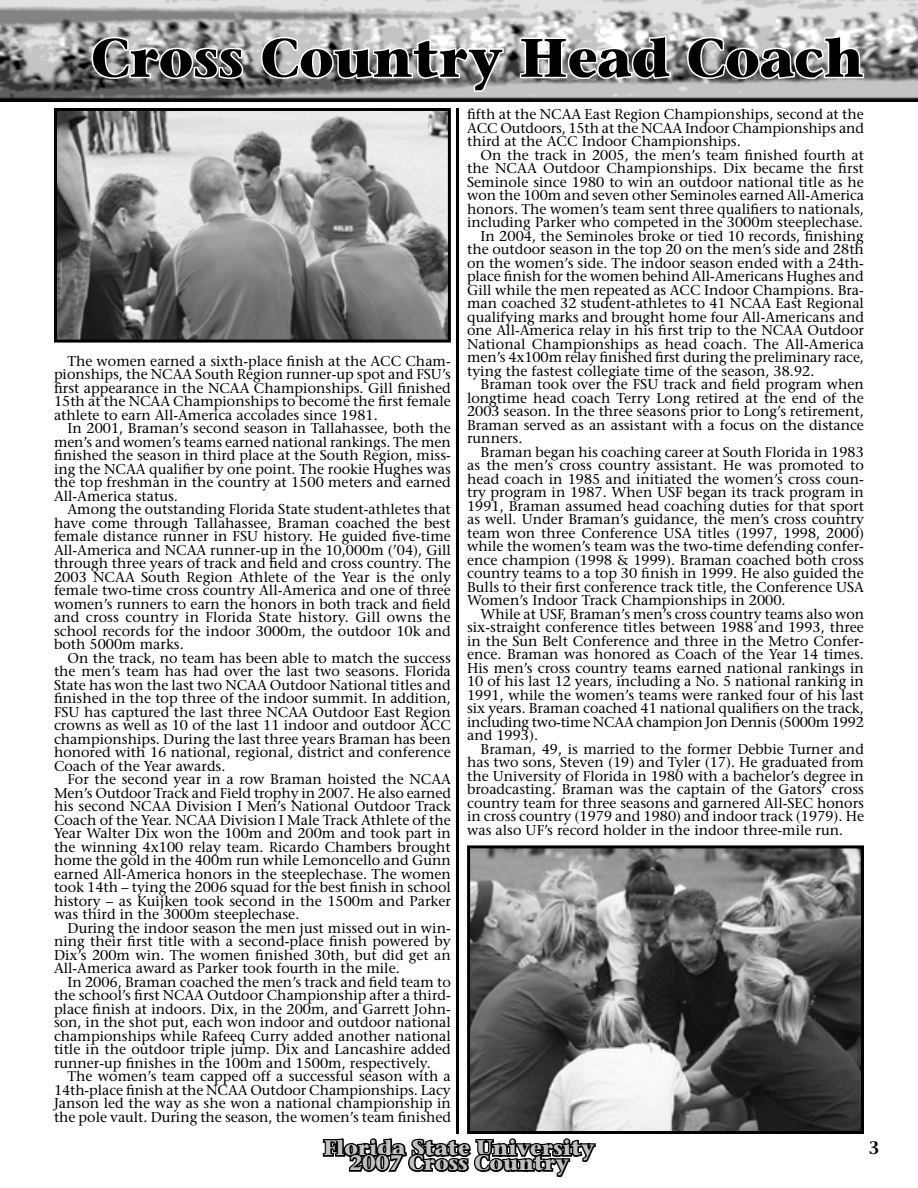
<style>
.page{position:relative;width:918px;height:1188px;background:#fff}
.page>*{position:absolute;margin:0;border:0;box-sizing:border-box;transform-origin:0 0}
.t1{font:700 54px "Stone Serif";color:#000}
.t2{font:700 21px/15px "Stone Serif";color:#c1c1c1;text-align:center}
.t3{font:600 18px "Stone Serif";color:#000}
.t4{font:14.25px/13.5px "Stone Serif";color:#000;text-align:justify}
</style>
<div class="page">
<img style="left:0;top:0;width:918px;height:102px">
<svg style="left:323px;top:1138px;width:273px;height:39px"></svg>
<svg style="left:90px;top:35px;width:155px;height:45px"></svg>
<svg style="left:259px;top:35px;width:246px;height:58px"></svg>
<svg style="left:518px;top:34px;width:155px;height:48px"></svg>
<svg style="left:686px;top:34px;width:180px;height:48px"></svg>
<svg style="left:467px;top:845px;width:397px;height:289px;background:#6b6b6b"></svg>
<svg style="left:54px;top:108px;width:397px;height:235px;background:#8a8a8a"></svg>
<hr style="left:456px;top:108px;width:3px;height:1026px;background:#000">
<h1 class="t1" style="left:91px;top:23px;width:775px">Cross Country Head Coach</h1>
<p class="t4" style="left:54px;top:354px;width:399px;text-indent:13px">The women earned a sixth-place finish at the ACC Cham&shy;pionships, the NCAA South Region runner-up spot and FSU’s first appearance in the NCAA Championships. Gill finished 15th at the NCAA Championships to become the first female athlete to earn All-America accolades since 1981.</p>
<p class="t4" style="left:54px;top:421px;width:398px;text-indent:13px">In 2001, Braman’s second season in Tallahassee, both the men’s and women’s teams earned national rankings. The men finished the season in third place at the South Region, miss&shy;ing the NCAA qualifier by one point. The rookie Hughes was the top freshman in the country at 1500 meters and earned All-America status.</p>
<p class="t4" style="left:54px;top:502px;width:399px;text-indent:13px">Among the outstanding Florida State student-athletes that have come through Tallahassee, Braman coached the best female distance runner in FSU history. He guided five-time All-America and NCAA runner-up in the 10,000m (’04), Gill through three years of track and field and cross country. The 2003 NCAA South Region Athlete of the Year is the only female two-time cross country All-America and one of three women’s runners to earn the honors in both track and field and cross country in Florida State history. Gill owns the school records for the indoor 3000m, the outdoor 10k and both 5000m marks.</p>
<p class="t4" style="left:54px;top:651px;width:398px;text-indent:13px">On the track, no team has been able to match the success the men’s team has had over the last two seasons. Florida State has won the last two NCAA Outdoor National titles and finished in the top three of the indoor summit. In addition, FSU has captured the last three NCAA Outdoor East Region crowns as well as 10 of the last 11 indoor and outdoor ACC championships. During the last three years Braman has been honored with 16 national, regional, district and conference Coach of the Year awards.</p>
<p class="t4" style="left:54px;top:772px;width:398px;text-indent:13px">For the second year in a row Braman hoisted the NCAA Men’s Outdoor Track and Field trophy in 2007. He also earned his second NCAA Division I Men’s National Outdoor Track Coach of the Year. NCAA Division I Male Track Athlete of the Year Walter Dix won the 100m and 200m and took part in the winning 4x100 relay team. Ricardo Chambers brought home the gold in the 400m run while Lemoncello and Gunn earned All-America honors in the steeplechase. The women took 14th – tying the 2006 squad for the best finish in school history – as Kuijken took second in the 1500m and Parker was third in the 3000m steeplechase.</p>
<p class="t4" style="left:54px;top:921px;width:398px;text-indent:13px">During the indoor season the men just missed out in win&shy;ning their first title with a second-place finish powered by Dix’s 200m win. The women finished 30th, but did get an All-America award as Parker took fourth in the mile.</p>
<p class="t4" style="left:54px;top:975px;width:398px;text-indent:13px">In 2006, Braman coached the men’s track and field team to the school’s first NCAA Outdoor Championship after a third&shy;place finish at indoors. Dix, in the 200m, and Garrett John&shy;son, in the shot put, each won indoor and outdoor national championships while Rafeeq Curry added another national title in the outdoor triple jump. Dix and Lancashire added runner-up finishes in the 100m and 1500m, respectively.</p>
<p class="t4" style="left:54px;top:1069px;width:399px;text-indent:13px">The women’s team capped off a successful season with a 14th-place finish at the NCAA Outdoor Championships. Lacy Janson led the way as she won a national championship in the pole vault. During the season, the women’s team finished</p>
<p class="t4" style="left:467px;top:107px;width:398px">fifth at the NCAA East Region Championships, second at the ACC Outdoors, 15th at the NCAA Indoor Championships and third at the ACC Indoor Championships.</p>
<p class="t4" style="left:481px;top:148px;width:385px">On the track in 2005, the men’s team finished fourth at</p>
<p class="t4" style="left:467px;top:161px;width:398px">the NCAA Outdoor Championships. Dix became the first</p>
<p class="t4" style="left:467px;top:175px;width:398px">Seminole since 1980 to win an outdoor national title as he</p>
<p class="t4" style="left:467px;top:188px;width:399px">won the 100m and seven other Seminoles earned All-America</p>
<p class="t4" style="left:467px;top:202px;width:398px">honors. The women’s team sent three qualifiers to nationals,</p>
<p class="t4" style="left:467px;top:215px;width:397px">including Parker who competed in the 3000m steeplechase.</p>
<p class="t4" style="left:481px;top:229px;width:385px">In 2004, the Seminoles broke or tied 10 records, finishing</p>
<p class="t4" style="left:467px;top:242px;width:398px">the outdoor season in the top 20 on the men’s side and 28th</p>
<p class="t4" style="left:467px;top:256px;width:398px">on the women’s side. The indoor season ended with a 24th-</p>
<p class="t4" style="left:467px;top:269px;width:398px">place finish for the women behind All-Americans Hughes and</p>
<p class="t4" style="left:467px;top:283px;width:398px">Gill while the men repeated as ACC Indoor Champions. Bra-</p>
<p class="t4" style="left:467px;top:296px;width:398px">man coached 32 student-athletes to 41 NCAA East Regional</p>
<p class="t4" style="left:467px;top:310px;width:398px">qualifying marks and brought home four All-Americans and</p>
<p class="t4" style="left:467px;top:323px;width:398px">one All-America relay in his first trip to the NCAA Outdoor</p>
<p class="t4" style="left:467px;top:337px;width:398px">National Championships as head coach. The All-America</p>
<p class="t4" style="left:467px;top:350px;width:398px">men’s 4x100m relay finished first during the preliminary race,</p>
<p class="t4" style="left:467px;top:364px;width:349px">tying the fastest collegiate time of the season, 38.92.</p>
<p class="t4" style="left:481px;top:377px;width:385px">Braman took over the FSU track and field program when</p>
<p class="t4" style="left:467px;top:391px;width:398px">longtime head coach Terry Long retired at the end of the</p>
<p class="t4" style="left:467px;top:404px;width:398px">2003 season. In the three seasons prior to Long’s retirement,</p>
<p class="t4" style="left:467px;top:418px;width:398px">Braman served as an assistant with a focus on the distance</p>
<p class="t4" style="left:467px;top:431px;width:57px">runners.</p>
<p class="t4" style="left:481px;top:445px;width:385px">Braman began his coaching career at South Florida in 1983</p>
<p class="t4" style="left:467px;top:458px;width:398px">as the men’s cross country assistant. He was promoted to</p>
<p class="t4" style="left:467px;top:472px;width:398px">head coach in 1985 and initiated the women’s cross coun-</p>
<p class="t4" style="left:467px;top:485px;width:398px">try program in 1987. When USF began its track program in</p>
<p class="t4" style="left:467px;top:499px;width:398px">1991, Braman assumed head coaching duties for that sport</p>
<p class="t4" style="left:467px;top:512px;width:398px">as well. Under Braman’s guidance, the men’s cross country</p>
<p class="t4" style="left:467px;top:526px;width:398px">team won three Conference USA titles (1997, 1998, 2000)</p>
<p class="t4" style="left:467px;top:539px;width:398px">while the women’s team was the two-time defending confer-</p>
<p class="t4" style="left:467px;top:553px;width:398px">ence champion (1998 &amp; 1999). Braman coached both cross</p>
<p class="t4" style="left:467px;top:566px;width:398px">country teams to a top 30 finish in 1999. He also guided the</p>
<p class="t4" style="left:467px;top:580px;width:398px">Bulls to their first conference track title, the Conference USA</p>
<p class="t4" style="left:467px;top:593px;width:320px">Women’s Indoor Track Championships in 2000.</p>
<p class="t4" style="left:481px;top:607px;width:385px">While at USF, Braman’s men’s cross country teams also won</p>
<p class="t4" style="left:467px;top:620px;width:398px">six-straight conference titles between 1988 and 1993, three</p>
<p class="t4" style="left:467px;top:634px;width:398px">in the Sun Belt Conference and three in the Metro Confer-</p>
<p class="t4" style="left:467px;top:647px;width:398px">ence. Braman was honored as Coach of the Year 14 times.</p>
<p class="t4" style="left:467px;top:661px;width:398px">His men’s cross country teams earned national rankings in</p>
<p class="t4" style="left:467px;top:674px;width:398px">10 of his last 12 years, including a No. 5 national ranking in</p>
<p class="t4" style="left:467px;top:688px;width:398px">1991, while the women’s teams were ranked four of his last</p>
<p class="t4" style="left:467px;top:701px;width:398px">six years. Braman coached 41 national qualifiers on the track,</p>
<p class="t4" style="left:467px;top:715px;width:398px">including two-time NCAA champion Jon Dennis (5000m 1992</p>
<p class="t4" style="left:467px;top:728px;width:73px">and 1993).</p>
<p class="t4" style="left:481px;top:742px;width:385px">Braman, 49, is married to the former Debbie Turner and</p>
<p class="t4" style="left:467px;top:755px;width:398px">has two sons, Steven (19) and Tyler (17). He graduated from</p>
<p class="t4" style="left:467px;top:769px;width:398px">the University of Florida in 1980 with a bachelor’s degree in</p>
<p class="t4" style="left:467px;top:782px;width:398px">broadcasting. Braman was the captain of the Gators’ cross</p>
<p class="t4" style="left:467px;top:796px;width:398px">country team for three seasons and garnered All-SEC honors</p>
<p class="t4" style="left:467px;top:809px;width:399px">in cross country (1979 and 1980) and indoor track (1979). He</p>
<p class="t4" style="left:467px;top:823px;width:378px">was also UF’s record holder in the indoor three-mile run.</p>
<h2 class="t2" style="left:324px;top:1140px;width:272px">Florida State University<br>2007 Cross Country</h2>
<p class="t3" style="left:869px;top:1136px;width:12px">3</p>
</div>
